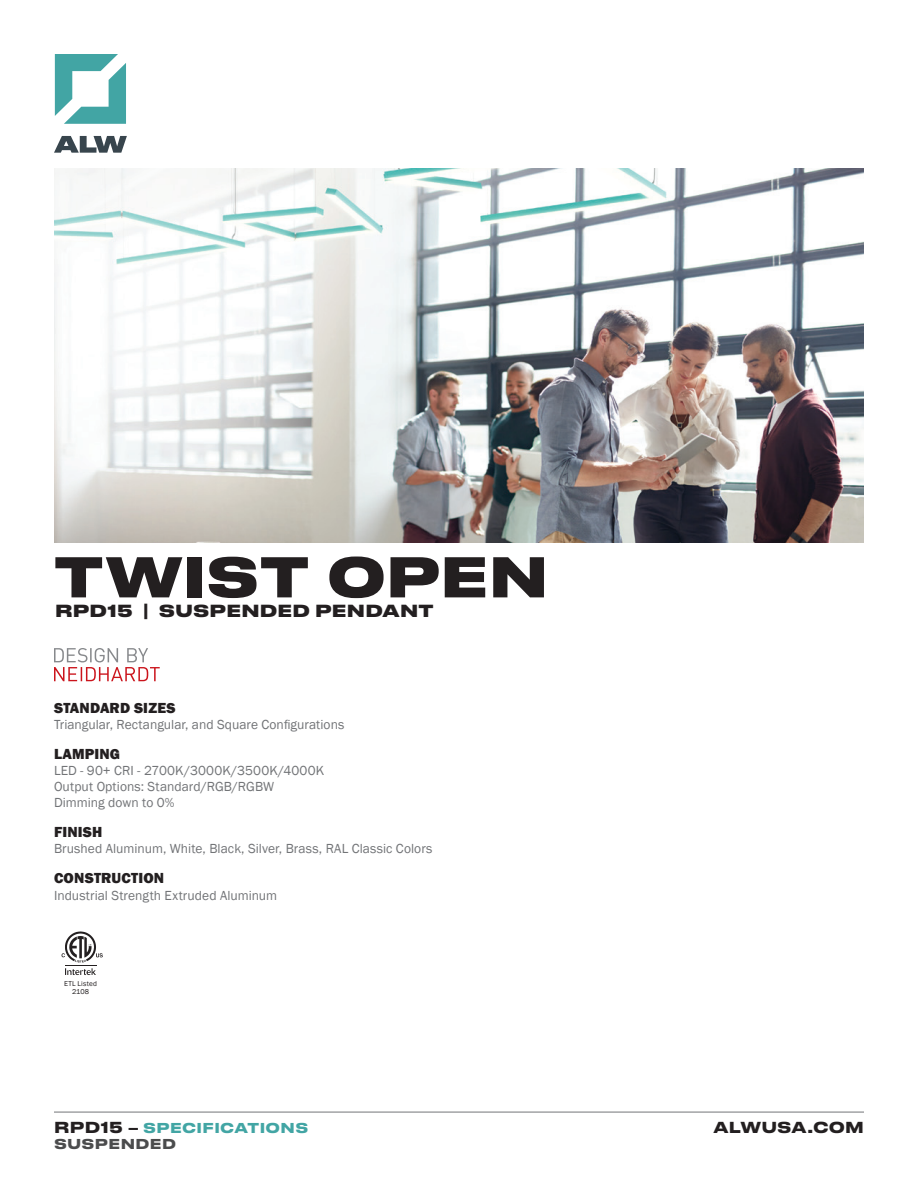
<style>
.page{position:relative;width:918px;height:1188px;background:#fff}
.page>*{position:absolute;margin:0;border:0;box-sizing:border-box;transform-origin:0 0}
.t1{font:800 54px "Druk Text Wide";letter-spacing:-.005em;color:#231f20}
.t2{font:800 16.5px "Druk Text Wide";letter-spacing:.005em;color:#231f20}
.t3{font:800 15px "Franklin Gothic";letter-spacing:.01em;color:#231f20}
.t4{font:700 15px "Druk Text Wide";letter-spacing:.01em;color:#231f20}
.t5{font:13.5px/16.2px "Franklin Gothic";letter-spacing:.005em;color:#727477}
.t6{font:700 13.5px/16.2px "Druk Text Wide";letter-spacing:.025em;color:#42a5a4}
.t7{font:7.2px/8.7px "Franklin Gothic";letter-spacing:.025em;color:#231f20;text-align:center}
.s1{font-size:15px;color:#231f20}
.s2{color:#231f20}
.s3{color:#4b4c4d}
</style>
<div class="page">
<hr style="left:54px;top:1112px;width:810px;height:1px;background:#727477">
<svg style="left:54px;top:136px;width:73px;height:17px"></svg>
<svg style="left:55px;top:54px;width:71px;height:70px"></svg>
<svg style="left:62px;top:932px;width:41px;height:43px"></svg>
<img style="left:54px;top:169px;width:810px;height:373px">
<svg style="left:54px;top:648px;width:106px;height:33px"></svg>
<h1 class="t1" style="left:53px;top:530px;width:497px">TWIST OPEN</h1>
<p class="t2" style="left:55px;top:597px;width:380px">RPD15 | SUSPENDED PENDANT</p>
<p class="t3" style="left:54px;top:698px;width:123px">STANDARD SIZES</p>
<p class="t5" style="left:54px;top:716px;width:292px">Triangular, Rectangular, and Square Configurations</p>
<p class="t3" style="left:54px;top:744px;width:68px">LAMPING</p>
<p class="t5" style="left:54px;top:763px;width:272px">LED - 90+ CRI - 2700K/3000K/3500K/4000K<br>Output Options: Standard/RGB/RGBW<br>Dimming down to 0%</p>
<p class="t3" style="left:54px;top:822px;width:50px">FINISH</p>
<p class="t5" style="left:54px;top:841px;width:380px">Brushed Aluminum, White, Black, Silver, Brass, RAL Classic Colors</p>
<p class="t3" style="left:54px;top:869px;width:112px">CONSTRUCTION</p>
<p class="t5" style="left:54px;top:887px;width:225px">Industrial Strength Extruded Aluminum</p>
<p class="t7" style="left:64px;top:979px;width:34px">ETL Listed<br>2108</p>
<p class="t6" style="left:54px;top:1118px;width:256px"><span class="s1">RPD15</span> <span class="s2">–</span> SPECIFICATIONS<br><span class="s3">SUSPENDED</span></p>
<p class="t4" style="left:713px;top:1114px;width:152px">ALWUSA.COM</p>
</div>
